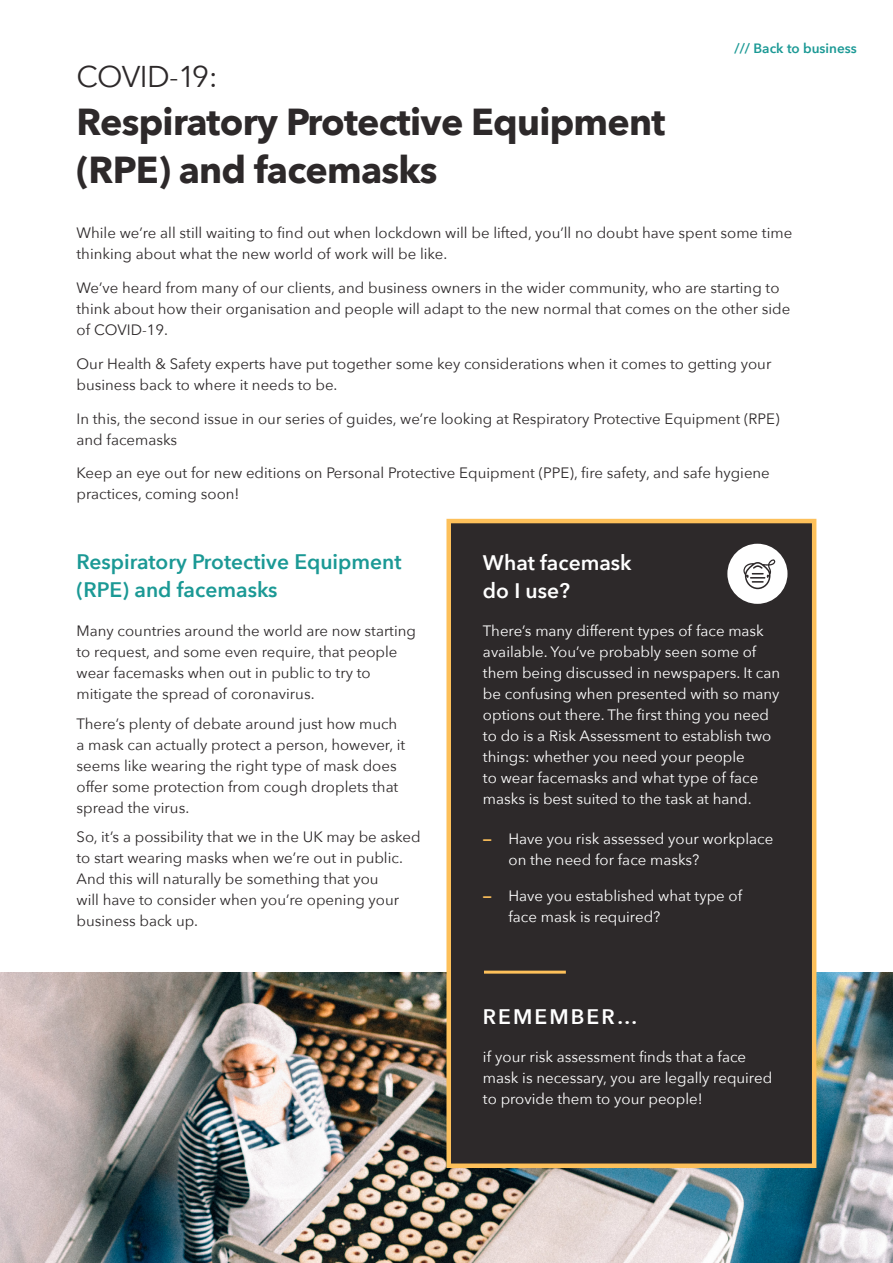
<style>
.page{position:relative;width:893px;height:1263px;background:#fff}
.page>*{position:absolute;margin:0;border:0;box-sizing:border-box;transform-origin:0 0}
.t1{font:700 37.5px/48px "Avenir Next";letter-spacing:-.02em;color:#2d292a}
.t2{font:30px "Avenir Next";letter-spacing:-.03em;color:#2d292a}
.t3{font:600 21px/28.5px "Avenir Next";color:#1b9995}
.t4{font:600 21px "Avenir Next";color:#fff}
.t5{font:600 21px "Avenir Next";letter-spacing:.1em;color:#fff}
.t6{font:15px/21px "Avenir Next";color:#2d292a}
.t7{font:15px/21px "Avenir Next";color:#fff}
.t8{font:600 13.5px "Avenir Next";color:#1b9995}
.s1{font-weight:700;color:#fdc05a}
</style>
<div class="page">
<img style="left:0;top:972px;width:893px;height:291px">
<div style="left:446px;top:519px;width:370px;height:649px;background:#2d292a;border:4px solid #fdc05a"></div>
<hr style="left:484px;top:971px;width:82px;height:3px;background:#fdc05a">
<div style="left:727px;top:544px;width:60px;height:60px;background:#fff;border-radius:50%"></div>
<svg style="left:743px;top:559px;width:32px;height:30px"></svg>
<p class="t2" style="left:77px;top:52px;width:143px">COVID-19:</p>
<p class="t1" style="left:77px;top:98px;width:590px">Respiratory Protective Equipment (RPE) and facemasks</p>
<p class="t8" style="left:734px;top:37px;width:124px">/// Back to business</p>
<p class="t6" style="left:77px;top:222px;width:717px">While we’re all still waiting to find out when lockdown will be lifted, you’ll no doubt have spent some time thinking about what the new world of work will be like.</p>
<p class="t6" style="left:77px;top:277px;width:715px">We’ve heard from many of our clients, and business owners in the wider community, who are starting to think about how their organisation and people will adapt to the new normal that comes on the other side of COVID-19.</p>
<p class="t6" style="left:77px;top:352px;width:696px">Our Health &amp; Safety experts have put together some key considerations when it comes to getting your business back to where it needs to be.</p>
<p class="t6" style="left:77px;top:407px;width:705px">In this, the second issue in our series of guides, we’re looking at Respiratory Protective Equipment (RPE) and facemasks</p>
<p class="t6" style="left:77px;top:462px;width:695px">Keep an eye out for new editions on Personal Protective Equipment (PPE), fire safety, and safe hygiene practices, coming soon!</p>
<p class="t3" style="left:77px;top:546px;width:327px">Respiratory Protective Equipment (RPE) and facemasks</p>
<p class="t4" style="left:483px;top:544px;width:150px">What facemask</p>
<p class="t4" style="left:483px;top:573px;width:89px">do I use?</p>
<p class="t6" style="left:77px;top:620px;width:341px">Many countries around the world are now starting to request, and some even require, that people wear facemasks when out in public to try to mitigate the spread of coronavirus.</p>
<p class="t6" style="left:77px;top:712px;width:330px">There’s plenty of debate around just how much a mask can actually protect a person, however, it seems like wearing the right type of mask does offer some protection from cough droplets that spread the virus.</p>
<p class="t6" style="left:77px;top:826px;width:346px">So, it’s a possibility that we in the UK may be asked to start wearing masks when we’re out in public.<br>And this will naturally be something that you<br>will have to consider when you’re opening your business back up.</p>
<p class="t7" style="left:483px;top:620px;width:299px">There’s many different types of face mask available. You’ve probably seen some of them being discussed in newspapers. It can be confusing when presented with so many options out there. The first thing you need to do is a Risk Assessment to establish two things: whether you need your people<br>to wear facemasks and what type of face masks is best suited to the task at hand.</p>
<p class="t7" style="left:508px;top:828px;width:266px;text-indent:-26px"><span class="s1">—</span> Have you risk assessed your workplace on the need for face masks?</p>
<p class="t7" style="left:508px;top:885px;width:235px;text-indent:-26px"><span class="s1">—</span> Have you established what type of face mask is required?</p>
<p class="t5" style="left:483px;top:999px;width:156px">REMEMBER…</p>
<p class="t7" style="left:483px;top:1046px;width:291px">if your risk assessment finds that a face mask is necessary, you are legally required to provide them to your people!</p>
</div>
